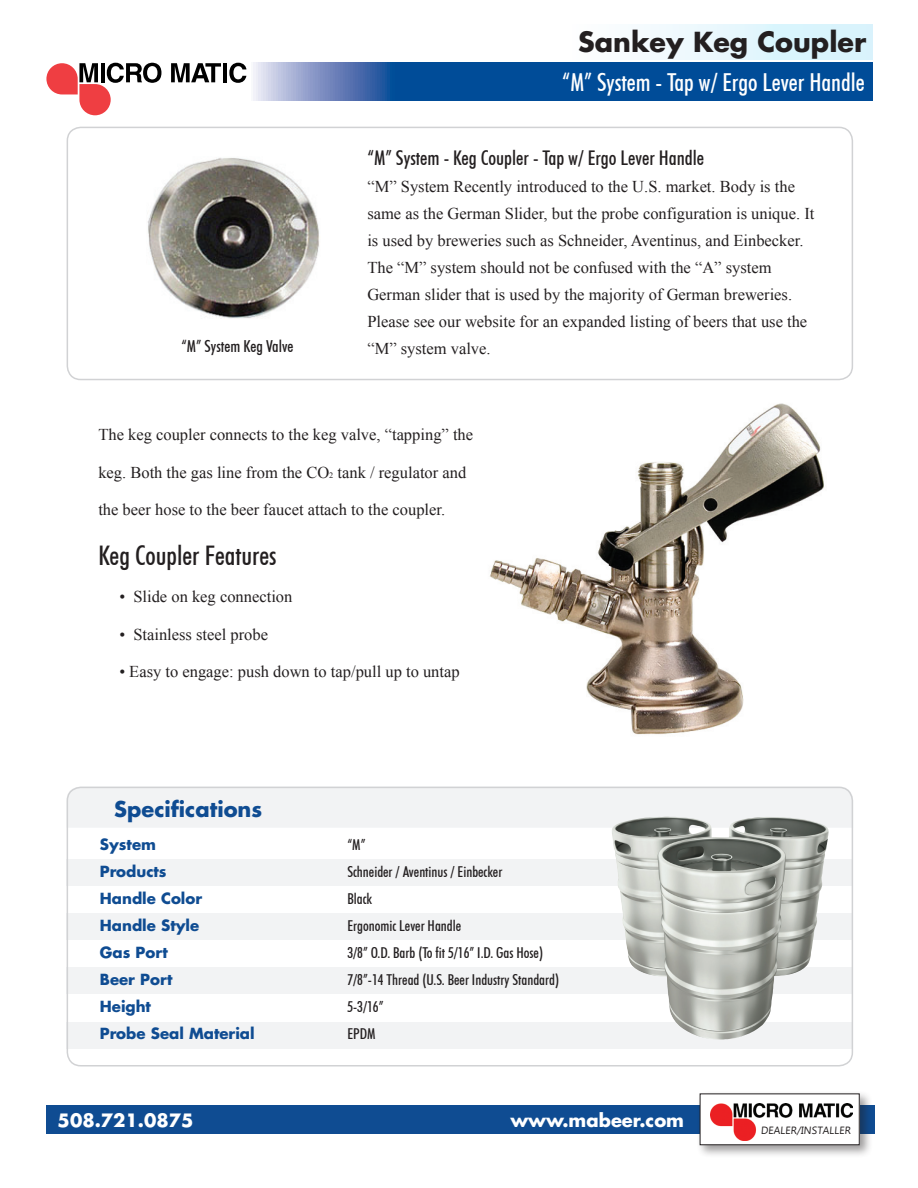
<style>
.page{position:relative;width:918px;height:1188px;background:#fff}
.page>*{position:absolute;margin:0;border:0;box-sizing:border-box;transform-origin:0 0}
.t1{font:500 condensed 27px "Futura BT";color:#231f20}
.t2{font:700 27px "Futura";color:#231f20}
.t3{font:500 condensed 24.75px "Futura BT";color:#fff}
.t4{font:700 21px "Futura";color:#0f4c92}
.t5{font:500 condensed 20.25px "Futura BT";color:#231f20}
.t6{font:700 18px "Futura";color:#fff}
.t7{font:16.5px/27px "Times New Roman";color:#231f20}
.t8{font:500 condensed 16.5px "Futura BT";color:#231f20}
.t9{font:700 15.15px "Futura";color:#fff}
.t10{font:500 condensed 15px "Futura BT";color:#231f20}
.t11{font:700 15px "Futura";color:#0f4c92}
.t12{font:10.5px "Ebrima";color:#231f20}
.s1{font-size:8.25px}
</style>
<div class="page">
<svg style="left:246px;top:63px;width:627px;height:38px;background:#1f5ea2"></svg>
<div style="left:498px;top:25px;width:375px;height:34px;background:linear-gradient(to right,#fff,#d3f2fc)"></div>
<svg style="left:46px;top:63px;width:115px;height:52px"></svg>
<svg style="left:171px;top:63px;width:50px;height:19px"></svg>
<hr style="left:223px;top:63px;width:4px;height:19px;background:#000">
<svg style="left:229px;top:63px;width:17px;height:20px"></svg>
<div style="left:46px;top:1106px;width:829px;height:28px;background:#0f4c92"></div>
<div style="left:696px;top:1090px;width:177px;height:68px;background:#231f20;opacity:.45"></div>
<div style="left:700px;top:1094px;width:159px;height:51px;background:#fff"></div>
<img style="left:710px;top:1103px;width:143px;height:37px">
<div style="left:700px;top:1094px;width:160px;height:51px;border:1px solid #231f20"></div>
<img style="left:490px;top:403px;width:334px;height:332px">
<img style="left:147px;top:158px;width:172px;height:161px">
<div style="left:67px;top:127px;width:786px;height:253px;border:2px solid #d1d2d4;border-radius:14px"></div>
<div style="left:67px;top:787px;width:786px;height:40px;background:#f2f3f4"></div>
<div style="left:67px;top:859px;width:786px;height:27px;background:#f2f3f4"></div>
<div style="left:67px;top:913px;width:786px;height:27px;background:#f2f3f4"></div>
<div style="left:67px;top:967px;width:786px;height:27px;background:#f2f3f4"></div>
<div style="left:67px;top:1022px;width:786px;height:27px;background:#f2f3f4"></div>
<div style="left:67px;top:787px;width:786px;height:279px;border:2px solid #d1d2d4;border-radius:14px"></div>
<img style="left:611px;top:817px;width:218px;height:223px">
<p class="t2" style="left:578px;top:24px;width:290px">Sankey Keg Coupler</p>
<p class="t3" style="left:562px;top:67px;width:304px">“M” System - Tap w/ Ergo Lever Handle</p>
<p class="t5" style="left:367px;top:145px;width:338px">“M” System - Keg Coupler - Tap w/ Ergo Lever Handle</p>
<p class="t7" style="left:367px;top:172px;width:449px">“M” System Recently introduced to the U.S. market. Body is the same as the German Slider, but the probe configuration is unique. It is used by breweries such as Schneider, Aventinus, and Einbecker.</p>
<p class="t7" style="left:367px;top:253px;width:406px">The “M” system should not be confused with the “A” system</p>
<p class="t7" style="left:367px;top:280px;width:441px">German slider that is used by the majority of German breweries.<br>Please see our website for an expanded listing of beers that use the</p>
<p class="t8" style="left:181px;top:336px;width:114px">“M” System Keg Valve</p>
<p class="t7" style="left:367px;top:334px;width:125px">“M” system valve.</p>
<p class="t7" style="left:98px;top:421px;width:376px">The keg coupler connects to the keg valve, “tapping” the</p>
<p class="t7" style="left:98px;top:458px;width:369px">keg. Both the gas line from the CO<span class="s1">2</span> tank / regulator and</p>
<p class="t7" style="left:98px;top:496px;width:348px">the beer hose to the beer faucet attach to the coupler.</p>
<p class="t1" style="left:98px;top:539px;width:180px">Keg Coupler Features</p>
<p class="t7" style="left:119px;top:583px;width:175px">• Slide on keg connection</p>
<p class="t7" style="left:119px;top:620px;width:150px">• Stainless steel probe</p>
<p class="t7" style="left:119px;top:658px;width:342px">• Easy to engage: push down to tap/pull up to untap</p>
<p class="t4" style="left:114px;top:795px;width:149px">Specifications</p>
<p class="t11" style="left:100px;top:835px;width:58px">System</p>
<p class="t10" style="left:347px;top:836px;width:20px">“M”</p>
<p class="t11" style="left:100px;top:862px;width:68px">Products</p>
<p class="t10" style="left:347px;top:863px;width:157px">Schneider / Aventinus / Einbecker</p>
<p class="t11" style="left:100px;top:889px;width:104px">Handle Color</p>
<p class="t10" style="left:347px;top:890px;width:26px">Black</p>
<p class="t11" style="left:100px;top:916px;width:101px">Handle Style</p>
<p class="t10" style="left:347px;top:917px;width:115px">Ergonomic Lever Handle</p>
<p class="t11" style="left:100px;top:943px;width:70px">Gas Port</p>
<p class="t10" style="left:347px;top:944px;width:197px">3/8” O.D. Barb (To fit 5/16” I.D. Gas Hose)</p>
<p class="t11" style="left:100px;top:970px;width:74px">Beer Port</p>
<p class="t10" style="left:347px;top:971px;width:213px">7/8”-14 Thread (U.S. Beer Industry Standard)</p>
<p class="t11" style="left:100px;top:997px;width:53px">Height</p>
<p class="t10" style="left:347px;top:998px;width:38px">5-3/16”</p>
<p class="t11" style="left:100px;top:1024px;width:156px">Probe Seal Material</p>
<p class="t10" style="left:347px;top:1025px;width:30px">EPDM</p>
<p class="t6" style="left:58px;top:1108px;width:137px">508.721.0875</p>
<p class="t6" style="left:510px;top:1108px;width:175px">www.mabeer.com</p>
<p class="t9" style="left:69px;top:1108px;width:174px">www.micromatic.com</p>
<p class="t12" style="left:761px;top:1123px;width:93px">DEALER/INSTALLER</p>
</div>
